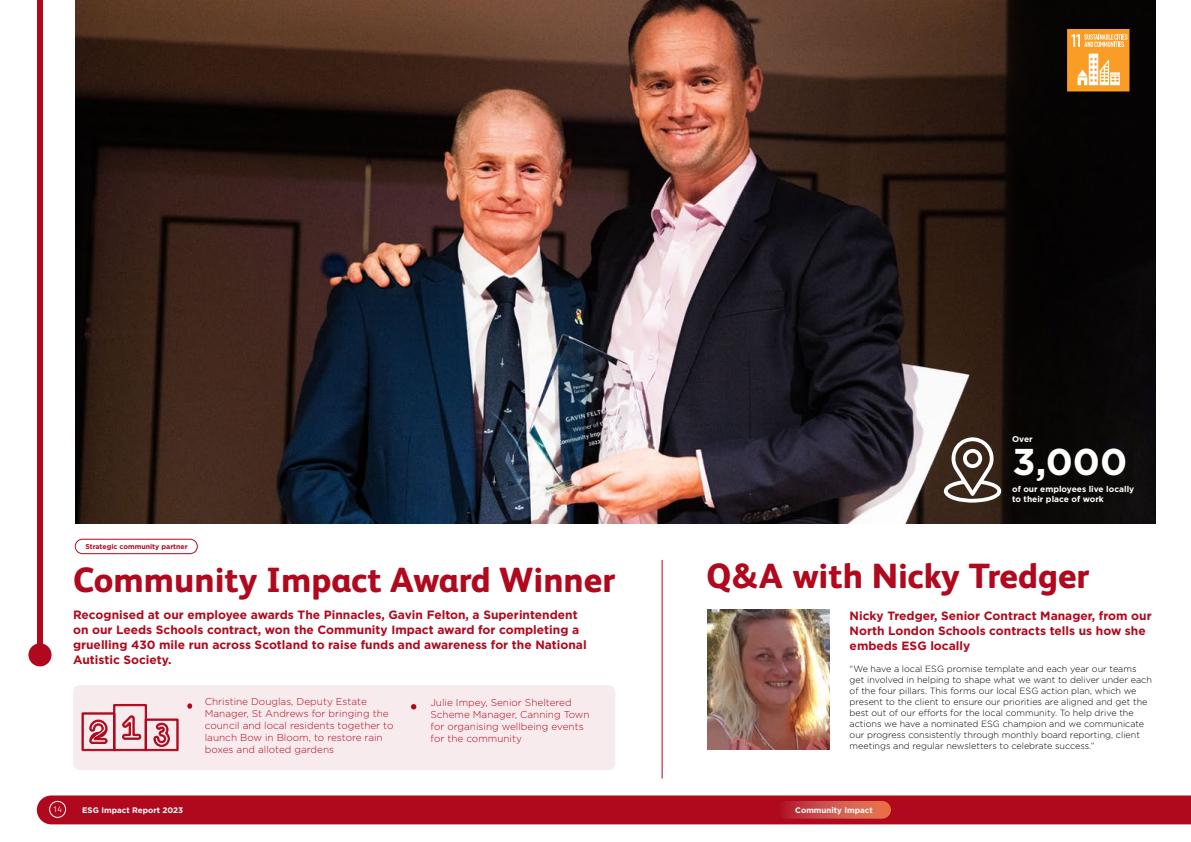
<style>
.page{position:relative;width:1191px;height:842px;background:#fff}
.page>*{position:absolute;margin:0;border:0;box-sizing:border-box;transform-origin:0 0}
.t1{font:700 37.3px "Gotham";color:#fff}
.t2{font:800 35px "FS Albert";color:#b0091e}
.t3{font:700 12px/15px "Gotham";color:#b0091e}
.t4{font:300 10px/12px "Gotham";color:#b0091e}
.t5{font:300 9px/11px "Gotham";color:#000}
.t6{font:700 8.4px/10.1px "Gotham";color:#fff}
.t7{font:700 8px "Gotham";color:#fff}
.t8{font:300 8px "FS Albert";color:#fff}
.t9{font:700 7px "Gotham";color:#b0091e}
</style>
<div class="page">
<img style="left:75px;top:0;width:1080px;height:523px">
<div style="left:37px;top:0;width:6px;height:655px;background:#b0091e"></div>
<div style="left:28px;top:643px;width:24px;height:23px;background:#b0091e;border-radius:50%"></div>
<div style="left:75px;top:539px;width:122px;height:15px;border:1px solid #b0091e;border-radius:7px"></div>
<div style="left:37px;top:795px;width:1154px;height:29px;background:#b0091e"></div>
<svg style="left:778px;top:801px;width:113px;height:18px"></svg>
<div style="left:49px;top:801px;width:17px;height:16px;border:1px solid #fff;border-radius:50%"></div>
<img style="left:707px;top:609px;width:122px;height:140px">
<svg style="left:944px;top:436px;width:57px;height:67px"></svg>
<div style="left:1067px;top:29px;width:62px;height:62px;background:#f99d26"></div>
<svg style="left:1071px;top:34px;width:56px;height:13px"></svg>
<svg style="left:1077px;top:54px;width:42px;height:31px"></svg>
<div style="left:73px;top:685px;width:542px;height:85px;background:#f8ebed;border-radius:7px"></div>
<svg style="left:187px;top:703px;width:5px;height:6px"></svg>
<svg style="left:411px;top:704px;width:5px;height:5px"></svg>
<svg style="left:81px;top:704px;width:98px;height:48px"></svg>
<hr style="left:662px;top:560px;width:1px;height:218px;background:#b0091e">
<p class="t6" style="left:1012px;top:433px;width:22px">Over</p>
<p class="t9" style="left:85px;top:543px;width:104px">Strategic community partner</p>
<h2 class="t2" style="left:73px;top:554px;width:544px">Community Impact Award Winner</h2>
<p class="t3" style="left:73px;top:607px;width:515px">Recognised at our employee awards The Pinnacles, Gavin Felton, a Superintendent on our Leeds Schools contract, won the Community Impact award for completing a gruelling 430 mile run across Scotland to raise funds and awareness for the National Autistic Society.</p>
<p class="t4" style="left:205px;top:695px;width:190px">Christine Douglas, Deputy Estate Manager, St Andrews for bringing the council and local residents together to launch Bow in Bloom, to restore rain boxes and alloted gardens</p>
<p class="t4" style="left:430px;top:696px;width:161px">Julie Impey, Senior Sheltered<br>Scheme Manager, Canning Town for organising wellbeing events for the community</p>
<h1 class="t1" style="left:1012px;top:440px;width:116px">3,000</h1>
<p class="t6" style="left:1012px;top:484px;width:124px">of our employees live locally to their place of work</p>
<h2 class="t2" style="left:706px;top:551px;width:384px">Q&amp;A with Nicky Tredger</h2>
<h3 class="t3" style="left:849px;top:608px;width:303px">Nicky Tredger, Senior Contract Manager, from our<br>North London Schools contracts tells us how she embeds ESG locally</h3>
<p class="t5" style="left:849px;top:663px;width:304px">“We have a local ESG promise template and each year our teams get involved in helping to shape what we want to deliver under each of the four pillars. This forms our local ESG action plan, which we present to the client to ensure our priorities are aligned and get the best out of our efforts for the local community. To help drive the actions we have a nominated ESG champion and we communicate our progress consistently through monthly board reporting, client meetings and regular newsletters to celebrate success.”</p>
<p class="t8" style="left:53px;top:804px;width:10px">14</p>
<p class="t7" style="left:82px;top:805px;width:102px">ESG Impact Report 2023</p>
<p class="t7" style="left:795px;top:805px;width:79px">Community Impact</p>
</div>
